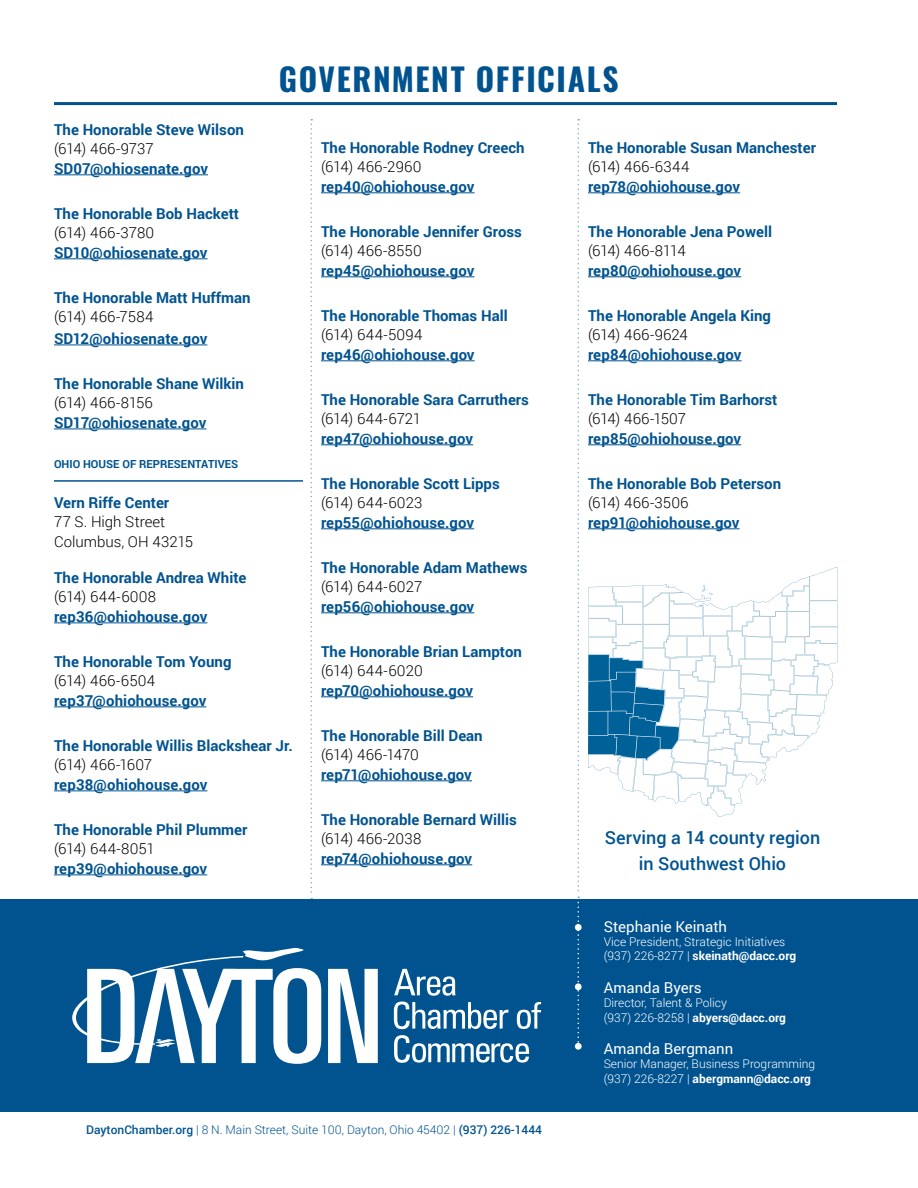
<style>
.page{position:relative;width:918px;height:1188px;background:#fff}
.page>*{position:absolute;margin:0;border:0;box-sizing:border-box;transform-origin:0 0}
.Governemnt_Titles{font:700 31.5px "Oswald";letter-spacing:.055em;color:#015390}
.Body_Copy_1{font:500 18px/25.5px "Roboto";color:#015390;text-align:center}
.Official_Name{font:700 15px "Roboto";color:#015390}
.website{font:700 15px/19.5px "Roboto";letter-spacing:.005em;color:#015390}
.Official_Contact{font:300 15px "Roboto";color:#000}
.t1{font:15px "Roboto";color:#fff}
.Official_Contact-2{font:300 15px "Roboto";letter-spacing:.025em;color:#000}
.Official_Contact-3{font:300 15px "Roboto";letter-spacing:-.025em;color:#000}
.t2{font:700 12px "Roboto";color:#fff}
.t3{font:300 12px "Roboto";color:#fff}
.t4{font:300 12px "Roboto";color:#015390}
.Cateogory{font:700 11.1px "Roboto";color:#015390}
.s1{font-weight:300;color:#000}
.s2{font-weight:500}
.s3{font-weight:300}
</style>
<div class="page">
<hr style="left:54px;top:174px;width:154px;height:1px;background:#015390">
<hr style="left:54px;top:258px;width:154px;height:1px;background:#015390">
<hr style="left:54px;top:345px;width:153px;height:1px;background:#015390">
<hr style="left:54px;top:429px;width:152px;height:1px;background:#015390">
<hr style="left:54px;top:480px;width:249px;height:2px;background:#015390">
<hr style="left:54px;top:623px;width:153px;height:1px;background:#015390">
<hr style="left:54px;top:707px;width:152px;height:1px;background:#015390">
<hr style="left:54px;top:791px;width:153px;height:1px;background:#015390">
<hr style="left:54px;top:875px;width:153px;height:1px;background:#015390">
<hr style="left:321px;top:192px;width:154px;height:1px;background:#015390">
<hr style="left:321px;top:276px;width:154px;height:1px;background:#015390">
<hr style="left:321px;top:360px;width:154px;height:1px;background:#015390">
<hr style="left:321px;top:444px;width:152px;height:1px;background:#015390">
<hr style="left:321px;top:528px;width:153px;height:1px;background:#015390">
<hr style="left:321px;top:612px;width:153px;height:1px;background:#015390">
<hr style="left:321px;top:696px;width:152px;height:1px;background:#015390">
<hr style="left:321px;top:780px;width:151px;height:1px;background:#015390">
<hr style="left:321px;top:864px;width:151px;height:1px;background:#015390">
<hr style="left:588px;top:192px;width:152px;height:1px;background:#015390">
<hr style="left:588px;top:276px;width:153px;height:1px;background:#015390">
<hr style="left:588px;top:360px;width:154px;height:1px;background:#015390">
<hr style="left:588px;top:444px;width:153px;height:1px;background:#015390">
<hr style="left:588px;top:528px;width:152px;height:1px;background:#015390">
<hr style="left:54px;top:102px;width:783px;height:3px;background:#015390">
<div style="left:0;top:900px;width:918px;height:212px;background:#015390"></div>
<svg style="left:394px;top:969px;width:61px;height:27px"></svg>
<svg style="left:394px;top:1002px;width:114px;height:27px"></svg>
<svg style="left:517px;top:1002px;width:24px;height:27px"></svg>
<svg style="left:394px;top:1035px;width:135px;height:28px"></svg>
<svg style="left:328px;top:969px;width:50px;height:94px"></svg>
<svg style="left:72px;top:948px;width:249px;height:116px"></svg>
<svg style="left:310px;top:119px;width:2px;height:781px"></svg>
<svg style="left:578px;top:119px;width:1px;height:924px"></svg>
<div style="left:575px;top:1043px;width:7px;height:7px;background:#fff;border-radius:50%"></div>
<div style="left:575px;top:983px;width:7px;height:7px;background:#fff;border-radius:50%"></div>
<div style="left:575px;top:924px;width:7px;height:7px;background:#fff;border-radius:50%"></div>
<svg style="left:588px;top:567px;width:249px;height:250px"></svg>
<p class="Governemnt_Titles" style="left:279px;top:62px;width:341px">GOVERNMENT OFFICIALS</p>
<p class="Official_Name" style="left:54px;top:119px;width:191px">The Honorable Steve Wilson</p>
<p class="Official_Contact" style="left:54px;top:139px;width:101px">(614) 466-9737</p>
<p class="website" style="left:54px;top:158px;width:156px">SD07@ohiosenate.gov</p>
<p class="Official_Name" style="left:54px;top:203px;width:187px">The Honorable Bob Hackett</p>
<p class="Official_Contact" style="left:54px;top:223px;width:102px">(614) 466-3780</p>
<p class="website" style="left:54px;top:242px;width:155px">SD10@ohiosenate.gov</p>
<p class="website" style="left:54px;top:287px;width:198px">The Honorable Matt Huffman <span class="s1">(614) 466-7584</span></p>
<p class="website" style="left:54px;top:328px;width:155px">SD12@ohiosenate.gov</p>
<p class="Official_Name" style="left:54px;top:373px;width:192px">The Honorable Shane Wilkin</p>
<p class="Official_Contact" style="left:54px;top:393px;width:100px">(614) 466-8156</p>
<p class="website" style="left:54px;top:412px;width:154px">SD17@ohiosenate.gov</p>
<p class="Cateogory" style="left:54px;top:456px;width:186px">OHIO HOUSE OF REPRESENTATIVES</p>
<p class="Official_Name" style="left:54px;top:492px;width:117px">Vern Riffe Center</p>
<p class="Official_Contact" style="left:54px;top:512px;width:113px">77 S. High Street</p>
<p class="Official_Contact" style="left:54px;top:531px;width:141px">Columbus, OH 43215</p>
<p class="Official_Name" style="left:54px;top:567px;width:194px">The Honorable Andrea White</p>
<p class="Official_Contact" style="left:54px;top:587px;width:104px">(614) 644-6008</p>
<p class="website" style="left:54px;top:606px;width:155px">rep36@ohiohouse.gov</p>
<p class="Official_Name" style="left:54px;top:651px;width:179px">The Honorable Tom Young</p>
<p class="Official_Contact" style="left:54px;top:671px;width:103px">(614) 466-6504</p>
<p class="website" style="left:54px;top:690px;width:154px">rep37@ohiohouse.gov</p>
<p class="Official_Name" style="left:54px;top:735px;width:240px">The Honorable Willis Blackshear Jr.</p>
<p class="Official_Contact" style="left:54px;top:755px;width:100px">(614) 466-1607</p>
<p class="website" style="left:54px;top:774px;width:155px">rep38@ohiohouse.gov</p>
<p class="Official_Name" style="left:54px;top:819px;width:195px">The Honorable Phil Plummer</p>
<p class="Official_Contact" style="left:54px;top:839px;width:102px">(614) 644-8051</p>
<p class="website" style="left:54px;top:858px;width:155px">rep39@ohiohouse.gov</p>
<p class="Official_Name" style="left:321px;top:137px;width:205px">The Honorable Rodney Creech</p>
<p class="Official_Contact" style="left:321px;top:157px;width:102px">(614) 466-2960</p>
<p class="website" style="left:321px;top:176px;width:155px">rep40@ohiohouse.gov</p>
<p class="Official_Name" style="left:321px;top:221px;width:203px">The Honorable Jennifer Gross</p>
<p class="Official_Contact" style="left:321px;top:241px;width:102px">(614) 466-8550</p>
<p class="website" style="left:321px;top:260px;width:155px">rep45@ohiohouse.gov</p>
<p class="Official_Name" style="left:321px;top:305px;width:188px">The Honorable Thomas Hall</p>
<p class="Official_Contact" style="left:321px;top:325px;width:103px">(614) 644-5094</p>
<p class="website" style="left:321px;top:344px;width:155px">rep46@ohiohouse.gov</p>
<p class="Official_Name" style="left:321px;top:389px;width:209px">The Honorable Sara Carruthers</p>
<p class="Official_Contact" style="left:321px;top:409px;width:102px">(614) 644-6721</p>
<p class="website" style="left:321px;top:428px;width:154px">rep47@ohiohouse.gov</p>
<p class="Official_Name" style="left:321px;top:473px;width:180px">The Honorable Scott Lipps</p>
<p class="Official_Contact" style="left:321px;top:493px;width:103px">(614) 644-6023</p>
<p class="website" style="left:321px;top:512px;width:155px">rep55@ohiohouse.gov</p>
<p class="Official_Name" style="left:321px;top:557px;width:208px">The Honorable Adam Mathews</p>
<p class="Official_Contact" style="left:321px;top:577px;width:103px">(614) 644-6027</p>
<p class="website" style="left:321px;top:596px;width:155px">rep56@ohiohouse.gov</p>
<p class="Official_Name" style="left:321px;top:641px;width:203px">The Honorable Brian Lampton</p>
<p class="Official_Contact" style="left:321px;top:661px;width:103px">(614) 644-6020</p>
<p class="website" style="left:321px;top:680px;width:154px">rep70@ohiohouse.gov</p>
<p class="Official_Name" style="left:321px;top:725px;width:163px">The Honorable Bill Dean</p>
<p class="Official_Contact" style="left:321px;top:745px;width:99px">(614) 466-1470</p>
<p class="website" style="left:321px;top:764px;width:152px">rep71@ohiohouse.gov</p>
<p class="Official_Name" style="left:321px;top:809px;width:197px">The Honorable Bernard Willis</p>
<p class="Official_Contact" style="left:321px;top:829px;width:102px">(614) 466-2038</p>
<p class="website" style="left:321px;top:848px;width:153px">rep74@ohiohouse.gov</p>
<p class="t4" style="left:86px;top:1122px;width:457px"><span class="s2">DaytonChamber.org</span> | 8 N. Main Street, Suite 100, Dayton, Ohio 45402 | <span class="s2">(937) 226-1444</span></p>
<p class="Official_Name" style="left:588px;top:137px;width:230px">The Honorable Susan Manchester</p>
<p class="Official_Contact-2" style="left:588px;top:157px;width:103px">(614) 466-6344</p>
<p class="website" style="left:588px;top:176px;width:154px">rep78@ohiohouse.gov</p>
<p class="Official_Name" style="left:588px;top:221px;width:186px">The Honorable Jena Powell</p>
<p class="Official_Contact-3" style="left:588px;top:241px;width:99px">(614) 466-8114</p>
<p class="website" style="left:588px;top:260px;width:155px">rep80@ohiohouse.gov</p>
<p class="Official_Name" style="left:588px;top:305px;width:184px">The Honorable Angela King</p>
<p class="Official_Contact" style="left:588px;top:325px;width:101px">(614) 466-9624</p>
<p class="website" style="left:588px;top:344px;width:155px">rep84@ohiohouse.gov</p>
<p class="Official_Name" style="left:588px;top:389px;width:191px">The Honorable Tim Barhorst</p>
<p class="Official_Contact" style="left:588px;top:409px;width:100px">(614) 466-1507</p>
<p class="website" style="left:588px;top:428px;width:155px">rep85@ohiohouse.gov</p>
<p class="Official_Name" style="left:588px;top:473px;width:195px">The Honorable Bob Peterson</p>
<p class="Official_Contact" style="left:588px;top:493px;width:102px">(614) 466-3506</p>
<p class="website" style="left:588px;top:512px;width:153px">rep91@ohiohouse.gov</p>
<p class="Body_Copy_1" style="left:605px;top:824px;width:217px">Serving a 14 county region in Southwest Ohio</p>
<p class="t1" style="left:604px;top:916px;width:125px">Stephanie Keinath</p>
<p class="t3" style="left:604px;top:933px;width:183px">Vice President, Strategic Initiatives</p>
<p class="t2" style="left:604px;top:948px;width:194px"><span class="s3">(937) 226-8277 |</span> skeinath@dacc.org</p>
<p class="t1" style="left:604px;top:977px;width:100px">Amanda Byers</p>
<p class="t3" style="left:604px;top:995px;width:125px">Director, Talent &amp; Policy</p>
<p class="t2" style="left:604px;top:1009px;width:184px"><span class="s3">(937) 226-8258 |</span> abyers@dacc.org</p>
<p class="t1" style="left:604px;top:1038px;width:131px">Amanda Bergmann</p>
<p class="t3" style="left:604px;top:1056px;width:213px">Senior Manager, Business Programming</p>
<p class="t2" style="left:604px;top:1070px;width:209px"><span class="s3">(937) 226-8227 |</span> abergmann@dacc.org</p>
</div>
